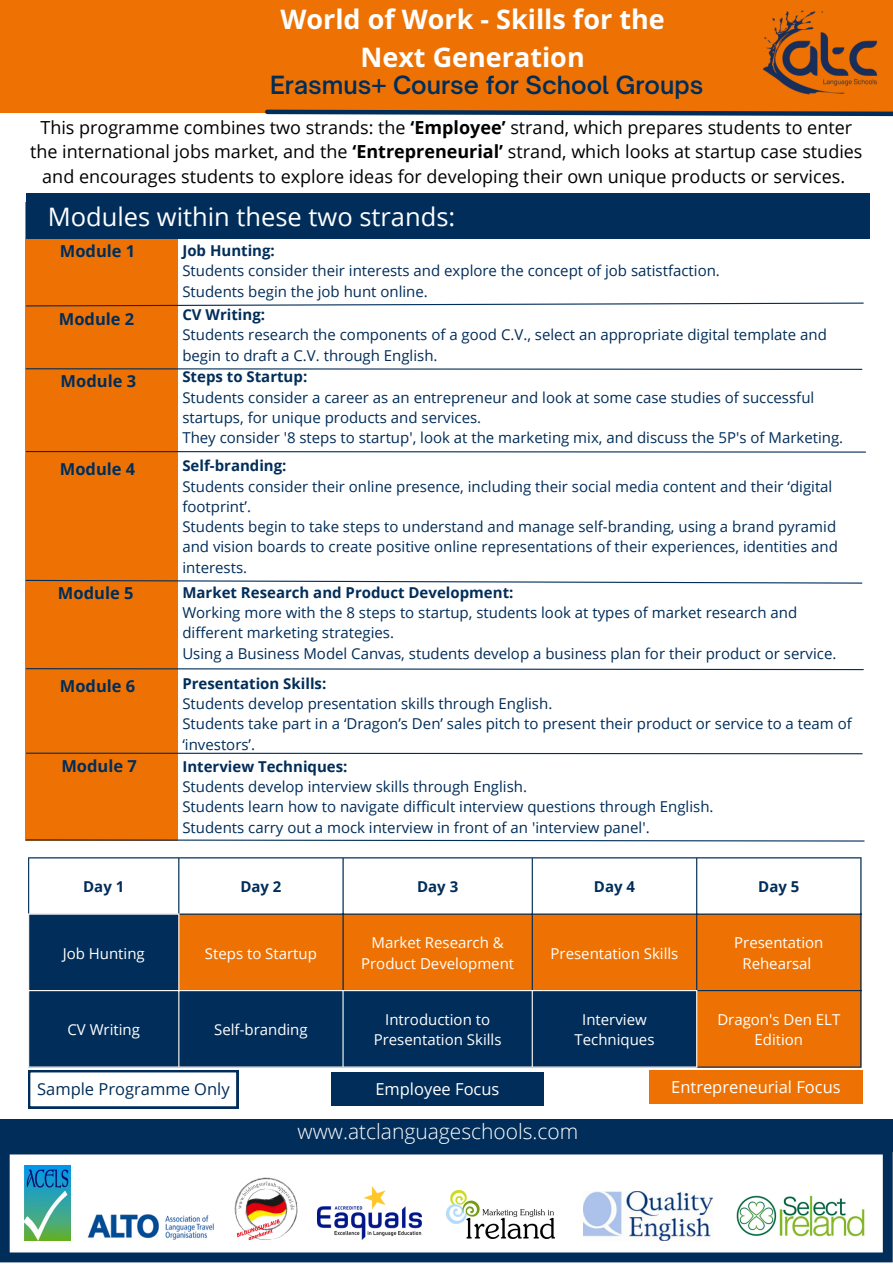
<style>
.page{position:relative;width:893px;height:1264px;background:#fff}
.page>*{position:absolute;margin:0;border:0;box-sizing:border-box;transform-origin:0 0}
.t1{font:700 27px/37px "Open Sans Hebrew";color:#fff;text-align:center}
.t2{font:25.5px "Open Sans";color:#fff}
.t3{font:600 24px "Open Sauce One";color:#002d59}
.t4{font:300 21px "Open Sans";color:#fff}
.t5{font:18px/24.8px "Open Sans";color:#000;text-align:center}
.t6{font:700 16.5px "Open Sans";color:#002d59}
.t7{font:16.5px "Open Sans";color:#fff}
.t8{font:16.5px "Open Sans";color:#002d59}
.t9{font:15px/20.2px "Open Sans";color:#002d59}
.t10{font:15px/20.2px "Open Sans";color:#fff;text-align:center}
.t11{font:700 15px "Open Sans";color:#002d59}
.s1{font-weight:700}
</style>
<div class="page">
<div style="left:0;top:0;width:892px;height:112px;background:#ee7203"></div>
<img style="left:763px;top:11px;width:115px;height:83px">
<svg style="left:263px;top:109px;width:629px;height:8px"></svg>
<svg style="left:0;top:1151px;width:892px;height:111px"></svg>
<div style="left:0;top:1119px;width:892px;height:32px;background:#002d59"></div>
<img style="left:25px;top:1165px;width:46px;height:75px">
<img style="left:88px;top:1214px;width:127px;height:25px">
<img style="left:235px;top:1177px;width:63px;height:63px">
<img style="left:446px;top:1190px;width:108px;height:48px">
<img style="left:583px;top:1191px;width:129px;height:49px">
<img style="left:730px;top:1191px;width:140px;height:49px">
<img style="left:317px;top:1186px;width:104px;height:53px">
<div style="left:26px;top:202px;width:151px;height:638px;background:#ee7203"></div>
<div style="left:26px;top:193px;width:843px;height:46px;background:#002d59"></div>
<svg style="left:25px;top:302px;width:839px;height:5px"></svg>
<svg style="left:25px;top:667px;width:839px;height:3px"></svg>
<svg style="left:25px;top:579px;width:837px;height:5px"></svg>
<svg style="left:25px;top:367px;width:837px;height:3px"></svg>
<svg style="left:25px;top:752px;width:838px;height:3px"></svg>
<svg style="left:25px;top:450px;width:841px;height:3px"></svg>
<svg style="left:25px;top:838px;width:840px;height:4px"></svg>
<svg style="left:29px;top:858px;width:831px;height:55px"></svg>
<div style="left:29px;top:914px;width:149px;height:152px;background:#002d59"></div>
<svg style="left:179px;top:914px;width:681px;height:152px;background:#935724"></svg>
<hr style="left:28px;top:858px;width:1px;height:55px;background:#002d59">
<hr style="left:178px;top:858px;width:1px;height:55px;background:#002d59">
<hr style="left:342px;top:858px;width:1px;height:132px;background:#002d59">
<hr style="left:531px;top:858px;width:2px;height:132px;background:#002d59">
<hr style="left:696px;top:858px;width:1px;height:132px;background:#002d59">
<hr style="left:860px;top:858px;width:1px;height:208px;background:#002d59">
<hr style="left:28px;top:857px;width:833px;height:1px;background:#002d59">
<hr style="left:179px;top:913px;width:682px;height:1px;background:#002d59">
<hr style="left:697px;top:990px;width:164px;height:1px;background:#002d59">
<hr style="left:697px;top:1066px;width:164px;height:1px;background:#002d59">
<hr style="left:342px;top:991px;width:1px;height:75px;background:#fff">
<hr style="left:531px;top:991px;width:2px;height:75px;background:#fff">
<hr style="left:696px;top:991px;width:1px;height:75px;background:#fff">
<hr style="left:28px;top:990px;width:669px;height:1px;background:#fff">
<svg style="left:28px;top:1070px;width:210px;height:38px"></svg>
<div style="left:331px;top:1072px;width:212px;height:33px;background:#002d59"></div>
<div style="left:649px;top:1070px;width:213px;height:33px;background:#ee7203"></div>
<h1 class="t1" style="left:280px;top:0;width:386px">World of Work - Skills for the<br>Next Generation</h1>
<h3 class="t3" style="left:270px;top:70px;width:434px">Erasmus+ Course for School Groups</h3>
<p class="t5" style="left:30px;top:114px;width:833px">This programme combines two strands: the <span class="s1">‘Employee’</span> strand, which prepares students to enter the international jobs market, and the <span class="s1">‘Entrepreneurial’</span> strand, which looks at startup case studies and encourages students to explore ideas for developing their own unique products or services.</p>
<h2 class="t2" style="left:48px;top:199px;width:409px">Modules within these two strands:</h2>
<p class="t6" style="left:60px;top:240px;width:77px">Module 1</p>
<p class="t11" style="left:182px;top:240px;width:94px">Job Hunting:</p>
<p class="t9" style="left:182px;top:260px;width:539px">Students consider their interests and explore the concept of job satistfaction.<br>Students begin the job hunt online.</p>
<p class="t6" style="left:59px;top:307px;width:77px">Module 2</p>
<p class="t11" style="left:182px;top:304px;width:84px">CV Writing:</p>
<p class="t9" style="left:182px;top:324px;width:646px">Students research the components of a good C.V., select an appropriate digital template and begin to draft a C.V. through English.</p>
<p class="t6" style="left:61px;top:370px;width:77px">Module 3</p>
<p class="t11" style="left:182px;top:366px;width:126px">Steps to Startup:</p>
<p class="t9" style="left:182px;top:387px;width:662px">Students consider a career as an entrepreneur and look at some case studies of successful startups, for unique products and services.<br>They consider '8 steps to startup', look at the marketing mix, and discuss the 5P's of Marketing.</p>
<p class="t6" style="left:60px;top:457px;width:77px">Module 4</p>
<p class="t11" style="left:182px;top:455px;width:106px">Self-branding:</p>
<p class="t9" style="left:182px;top:475px;width:657px">Students consider their online presence, including their social media content and their ‘digital footprint’.<br>Students begin to take steps to understand and manage self-branding, using a brand pyramid and vision boards to create positive online representations of their experiences, identities and interests.</p>
<p class="t6" style="left:58px;top:581px;width:77px">Module 5</p>
<p class="t11" style="left:182px;top:582px;width:332px">Market Research and Product Development:</p>
<p class="t9" style="left:182px;top:602px;width:655px">Working more with the 8 steps to startup, students look at types of market research and different marketing strategies.<br>Using a Business Model Canvas, students develop a business plan for their product or service.</p>
<p class="t6" style="left:60px;top:674px;width:77px">Module 6</p>
<p class="t11" style="left:182px;top:673px;width:145px">Presentation Skills:</p>
<p class="t9" style="left:182px;top:693px;width:671px">Students develop presentation skills through English.<br>Students take part in a ‘Dragon’s Den’ sales pitch to present their product or service to a team of ‘investors’.</p>
<p class="t6" style="left:61px;top:754px;width:77px">Module 7</p>
<p class="t11" style="left:182px;top:756px;width:167px">Interview Techniques:</p>
<p class="t9" style="left:182px;top:776px;width:532px">Students develop interview skills through English.<br>Students learn how to navigate difficult interview questions through English.<br>Students carry out a mock interview in front of an 'interview panel'.</p>
<p class="t11" style="left:83px;top:876px;width:43px">Day 1</p>
<p class="t11" style="left:240px;top:876px;width:43px">Day 2</p>
<p class="t11" style="left:417px;top:876px;width:43px">Day 3</p>
<p class="t11" style="left:594px;top:876px;width:43px">Day 4</p>
<p class="t11" style="left:758px;top:876px;width:43px">Day 5</p>
<p class="t10" style="left:63px;top:942px;width:84px">Job Hunting</p>
<p class="t10" style="left:205px;top:942px;width:113px">Steps to Startup</p>
<p class="t10" style="left:361px;top:932px;width:154px">Market Research &amp;<br>Product Development</p>
<p class="t10" style="left:550px;top:942px;width:129px">Presentation Skills</p>
<p class="t10" style="left:734px;top:932px;width:91px">Presentation<br>Rehearsal</p>
<p class="t10" style="left:67px;top:1019px;width:74px">CV Writing</p>
<p class="t10" style="left:214px;top:1019px;width:95px">Self-branding</p>
<p class="t10" style="left:374px;top:1008px;width:129px">Introduction to<br>Presentation Skills</p>
<p class="t10" style="left:574px;top:1008px;width:81px">Interview<br>Techniques</p>
<p class="t10" style="left:717px;top:1008px;width:124px">Dragon's Den ELT<br>Edition</p>
<p class="t8" style="left:37px;top:1077px;width:194px">Sample Programme Only</p>
<p class="t7" style="left:375px;top:1077px;width:126px">Employee Focus</p>
<p class="t7" style="left:671px;top:1075px;width:171px">Entrepreneurial Focus</p>
<h3 class="t4" style="left:297px;top:1116px;width:282px">www.atclanguageschools.com</h3>
</div>
